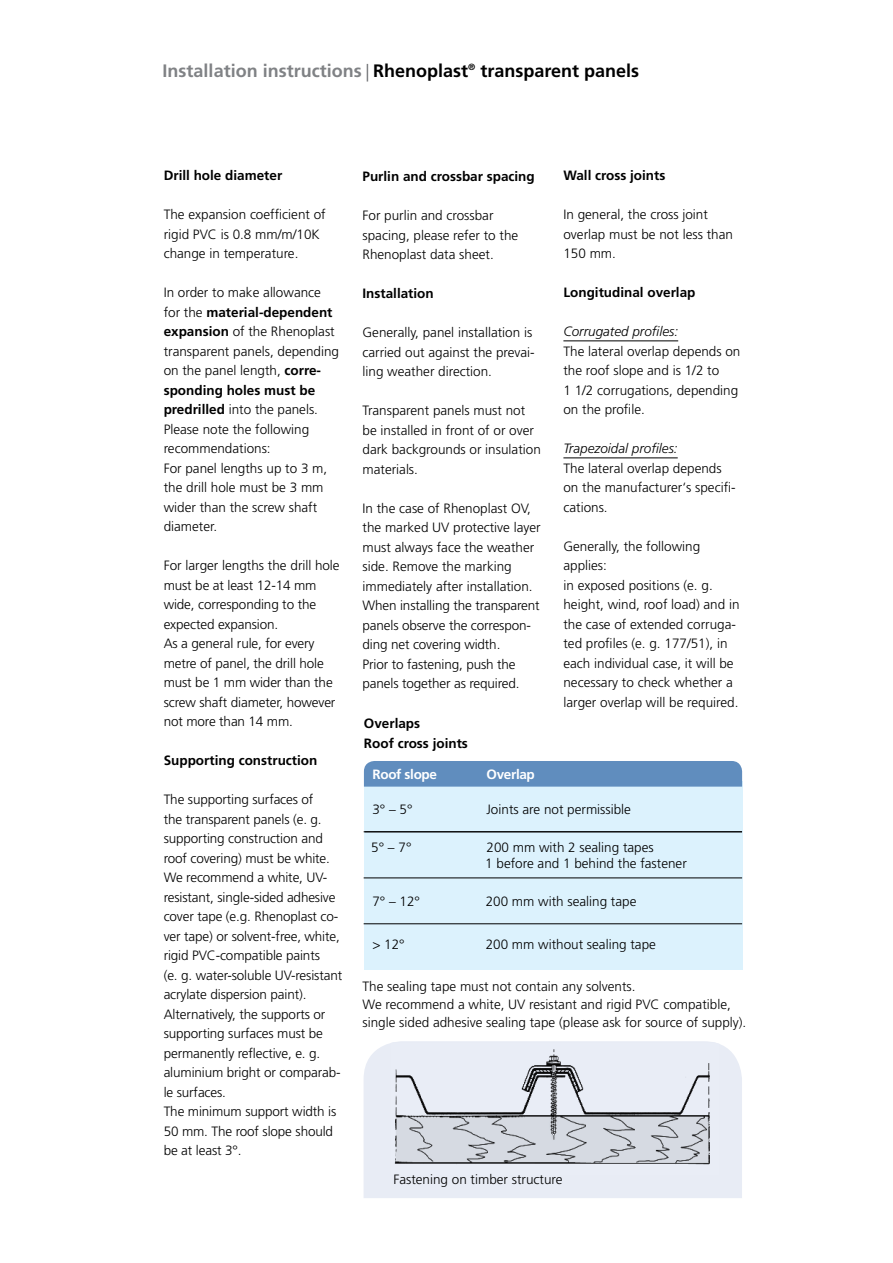
<style>
.page{position:relative;width:893px;height:1263px;background:#fff}
.page>*{position:absolute;margin:0;border:0;box-sizing:border-box;transform-origin:0 0}
.t1{font:700 18px "Frutiger";color:#000}
.t2{font:300 13.5px/19.5px "Frutiger";color:#000}
.t3{font:700 13.5px/19.2px "Frutiger";color:#000}
.t4{font:italic 300 13.5px "Frutiger";color:#000}
.t5{font:700 13.5px "Frutiger";letter-spacing:-.025em;color:#fff}
.s1{color:#808285}
.s2{font-weight:700}
</style>
<div class="page">
<hr style="left:563px;top:340px;width:115px;height:1px;background:#000">
<hr style="left:563px;top:457px;width:115px;height:1px;background:#000">
<svg style="left:367px;top:64px;width:1px;height:18px"></svg>
<div style="left:364px;top:1041px;width:378px;height:157px;background:#e8ecf5"></div>
<img style="left:390px;top:1042px;width:329px;height:133px">
<div style="left:364px;top:782px;width:378px;height:188px;background:#dcf2fd"></div>
<hr style="left:364px;top:831px;width:378px;height:1px;background:#000">
<hr style="left:364px;top:877px;width:378px;height:1px;background:#000">
<div style="left:364px;top:761px;width:378px;height:26px;background:#608dbe"></div>
<hr style="left:364px;top:923px;width:378px;height:1px;background:#000">
<h1 class="t1" style="left:163px;top:60px;width:478px"><span class="s1">Installation instructions</span> Rhenoplast<sup>®</sup> transparent panels</h1>
<p class="t3" style="left:164px;top:166px;width:120px">Drill hole diameter</p>
<p class="t2" style="left:164px;top:205px;width:164px">The expansion coefficient of rigid PVC is 0.8 mm/m/10K change in temperature.</p>
<p class="t2" style="left:164px;top:283px;width:177px">In order to make allowance for the <span class="s2">material-dependent expansion</span> of the Rhenoplast transparent panels, depending on the panel length, <span class="s2">corre&shy;sponding holes must be predrilled</span> into the panels.<br>Please note the following recommendations:<br>For panel lengths up to 3 m, the drill hole must be 3 mm wider than the screw shaft diameter.</p>
<p class="t2" style="left:164px;top:556px;width:177px">For larger lengths the drill hole must be at least 12-14 mm wide, corresponding to the expected expansion.<br>As a general rule, for every metre of panel, the drill hole must be 1 mm wider than the screw shaft diameter, however not more than 14 mm.</p>
<p class="t3" style="left:164px;top:751px;width:155px">Supporting construction</p>
<p class="t2" style="left:164px;top:790px;width:180px">The supporting surfaces of<br>the transparent panels (e. g. supporting construction and roof covering) must be white.<br>We recommend a white, UV&shy;resistant, single-sided adhesive cover tape (e.g. Rhenoplast co&shy;ver tape) or solvent-free, white, rigid PVC-compatible paints<br>(e. g. water-soluble UV-resistant acrylate dispersion paint).<br>Alternatively, the supports or supporting surfaces must be permanently reflective, e. g. aluminium bright or comparab&shy;le surfaces.<br>The minimum support width is<br>50 mm. The roof slope should be at least 3°.</p>
<p class="t3" style="left:362px;top:167px;width:174px">Purlin and crossbar spacing</p>
<p class="t2" style="left:362px;top:206px;width:157px">For purlin and crossbar spacing, please refer to the<br>Rhenoplast data sheet.</p>
<p class="t3" style="left:362px;top:284px;width:73px">Installation</p>
<p class="t2" style="left:362px;top:323px;width:174px">Generally, panel installation is carried out against the prevai&shy;ling weather direction.</p>
<p class="t2" style="left:362px;top:401px;width:180px">Transparent panels must not be installed in front of or over dark backgrounds or insulation materials.</p>
<p class="t2" style="left:362px;top:498px;width:180px">In the case of Rhenoplast OV, the marked UV protective layer must always face the weather side. Remove the marking immediately after installation.<br>When installing the transparent panels observe the correspon&shy;ding net covering width.<br>Prior to fastening, push the panels together as required.</p>
<p class="t3" style="left:364px;top:714px;width:105px">Overlaps<br>Roof cross joints</p>
<p class="t3" style="left:563px;top:166px;width:104px">Wall cross joints</p>
<p class="t2" style="left:563px;top:205px;width:171px">In general, the cross joint overlap must be not less than<br>150 mm.</p>
<p class="t3" style="left:563px;top:283px;width:134px">Longitudinal overlap</p>
<p class="t4" style="left:563px;top:324px;width:116px">Corrugated profiles:</p>
<p class="t2" style="left:563px;top:341px;width:179px">The lateral overlap depends on the roof slope and is 1/2 to<br>1 1/2 corrugations, depending on the profile.</p>
<p class="t4" style="left:563px;top:441px;width:116px">Trapezoidal profiles:</p>
<p class="t2" style="left:563px;top:458px;width:174px">The lateral overlap depends on the manufacturer‘s specifi&shy;cations.</p>
<p class="t2" style="left:563px;top:536px;width:178px">Generally, the following applies:<br>in exposed positions (e. g. height, wind, roof load) and in the case of extended corruga&shy;ted profiles (e. g. 177/51), in each individual case, it will be necessary to check whether a larger overlap will be required.</p>
<p class="t5" style="left:373px;top:766px;width:66px">Roof slope</p>
<p class="t5" style="left:487px;top:766px;width:50px">Overlap</p>
<p class="t2" style="left:372px;top:800px;width:42px">3° – 5°</p>
<p class="t2" style="left:486px;top:800px;width:146px">Joints are not permissible</p>
<p class="t2" style="left:371px;top:837px;width:42px">5° – 7°</p>
<p class="t2" style="left:485px;top:839px;width:203px;line-height:16.5px">200 mm with 2 sealing tapes<br>1 before and 1 behind the fastener</p>
<p class="t2" style="left:372px;top:891px;width:49px">7° – 12°</p>
<p class="t2" style="left:486px;top:891px;width:152px">200 mm with sealing tape</p>
<p class="t2" style="left:372px;top:935px;width:34px">&gt; 12°</p>
<p class="t2" style="left:486px;top:935px;width:172px">200 mm without sealing tape</p>
<p class="t2" style="left:362px;top:978px;width:385px;line-height:18px">The sealing tape must not contain any solvents.<br>We recommend a white, UV resistant and rigid PVC compatible, single sided adhesive sealing tape (please ask for source of supply).</p>
<p class="t2" style="left:393px;top:1169px;width:171px">Fastening on timber structure</p>
</div>
